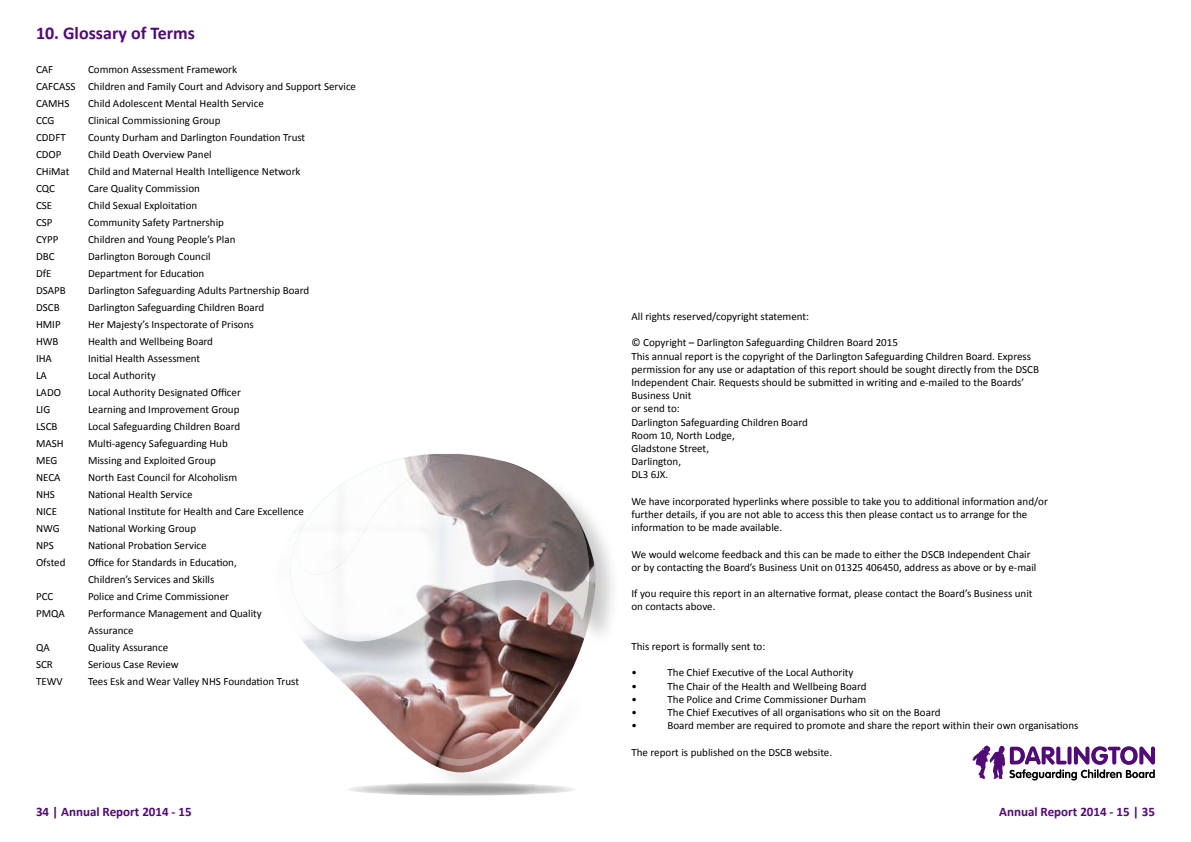
<style>
.page{position:relative;width:1191px;height:842px;background:#fff}
.page>*{position:absolute;margin:0;border:0;box-sizing:border-box;transform-origin:0 0}
.t1{font:700 18px "Calibri";color:#520a76}
.t2{font:700 13px "Calibri";color:#520a76}
.t3{font:11px/13.2px "Calibri";color:#000}
</style>
<div class="page">
<div style="left:294px;top:457px;width:327px;height:341px;background:#000;opacity:.75"></div>
<svg style="left:590px;top:457px;width:24px;height:184px"></svg>
<img style="left:290px;top:453px;width:300px;height:188px">
<img style="left:297px;top:456px;width:171px;height:118px">
<svg style="left:409px;top:680px;width:151px;height:86px"></svg>
<svg style="left:345px;top:783px;width:234px;height:13px;background:#c3c3c3"></svg>
<svg style="left:972px;top:746px;width:183px;height:34px"></svg>
<h1 class="t1" style="left:36px;top:22px;width:161px">10. Glossary of Terms</h1>
<p class="t3" style="left:36px;top:63px;width:19px">CAF</p>
<p class="t3" style="left:36px;top:61px;width:322px;line-height:17px;text-indent:52px">Common Assessment Framework<br>CAFCASS Children and Family Court and Advisory and Support Service<br>CAMHS</p>
<p class="t3" style="left:88px;top:97px;width:177px">Child Adolescent Mental Health Service</p>
<p class="t3" style="left:36px;top:114px;width:20px">CCG</p>
<p class="t3" style="left:88px;top:114px;width:134px">Clinical Commissioning Group</p>
<p class="t3" style="left:36px;top:131px;width:31px">CDDFT</p>
<p class="t3" style="left:88px;top:131px;width:219px">County Durham and Darlington Foundation Trust</p>
<p class="t3" style="left:36px;top:148px;width:27px">CDOP</p>
<p class="t3" style="left:88px;top:148px;width:125px">Child Death Overview Panel</p>
<p class="t3" style="left:36px;top:165px;width:35px">CHiMat</p>
<p class="t3" style="left:88px;top:165px;width:214px">Child and Maternal Health Intelligence Network</p>
<p class="t3" style="left:36px;top:182px;width:21px">CQC</p>
<p class="t3" style="left:88px;top:182px;width:113px">Care Quality Commission</p>
<p class="t3" style="left:36px;top:199px;width:18px">CSE</p>
<p class="t3" style="left:88px;top:199px;width:111px">Child Sexual Exploitation</p>
<p class="t3" style="left:36px;top:216px;width:18px">CSP</p>
<p class="t3" style="left:88px;top:216px;width:137px">Community Safety Partnership</p>
<p class="t3" style="left:36px;top:233px;width:24px">CYPP</p>
<p class="t3" style="left:88px;top:233px;width:149px">Children and Young People’s Plan</p>
<p class="t3" style="left:36px;top:250px;width:20px">DBC</p>
<p class="t3" style="left:88px;top:250px;width:124px">Darlington Borough Council</p>
<p class="t3" style="left:36px;top:267px;width:17px">DfE</p>
<p class="t3" style="left:88px;top:267px;width:118px">Department for Education</p>
<p class="t3" style="left:36px;top:284px;width:31px">DSAPB</p>
<p class="t3" style="left:88px;top:284px;width:223px">Darlington Safeguarding Adults Partnership Board</p>
<p class="t3" style="left:36px;top:301px;width:25px">DSCB</p>
<p class="t3" style="left:88px;top:301px;width:178px">Darlington Safeguarding Children Board</p>
<p class="t3" style="left:36px;top:318px;width:26px">HMIP</p>
<p class="t3" style="left:88px;top:318px;width:167px">Her Majesty’s Inspectorate of Prisons</p>
<p class="t3" style="left:36px;top:335px;width:24px">HWB</p>
<p class="t3" style="left:88px;top:335px;width:127px">Health and Wellbeing Board</p>
<p class="t3" style="left:36px;top:352px;width:17px">IHA</p>
<p class="t3" style="left:88px;top:352px;width:114px">Initial Health Assessment</p>
<p class="t3" style="left:36px;top:369px;width:12px">LA</p>
<p class="t3" style="left:88px;top:369px;width:69px">Local Authority</p>
<p class="t3" style="left:36px;top:386px;width:27px">LADO</p>
<p class="t3" style="left:88px;top:386px;width:154px">Local Authority Designated Officer</p>
<p class="t3" style="left:36px;top:403px;width:16px">LIG</p>
<p class="t3" style="left:88px;top:403px;width:153px">Learning and Improvement Group</p>
<p class="t3" style="left:36px;top:420px;width:23px">LSCB</p>
<p class="t3" style="left:88px;top:420px;width:154px">Local Safeguarding Children Board</p>
<p class="t3" style="left:36px;top:437px;width:29px">MASH</p>
<p class="t3" style="left:88px;top:437px;width:141px">Multi-agency Safeguarding Hub</p>
<p class="t3" style="left:36px;top:454px;width:23px">MEG</p>
<p class="t3" style="left:88px;top:454px;width:129px">Missing and Exploited Group</p>
<p class="t3" style="left:36px;top:471px;width:26px">NECA</p>
<p class="t3" style="left:88px;top:471px;width:151px">North East Council for Alcoholism</p>
<p class="t3" style="left:36px;top:488px;width:21px">NHS</p>
<p class="t3" style="left:88px;top:488px;width:106px">National Health Service</p>
<p class="t3" style="left:36px;top:505px;width:23px">NICE</p>
<p class="t3" style="left:88px;top:505px;width:217px">National Institute for Health and Care Excellence</p>
<p class="t3" style="left:36px;top:522px;width:25px">NWG</p>
<p class="t3" style="left:88px;top:522px;width:110px">National Working Group</p>
<p class="t3" style="left:36px;top:539px;width:19px">NPS</p>
<p class="t3" style="left:88px;top:539px;width:120px">National Probation Service</p>
<p class="t3" style="left:36px;top:556px;width:31px">Ofsted</p>
<p class="t3" style="left:88px;top:554px;width:150px;line-height:17px">Office for Standards in Education,<br>Children’s Services and Skills</p>
<p class="t3" style="left:36px;top:590px;width:19px">PCC</p>
<p class="t3" style="left:88px;top:590px;width:142px">Police and Crime Commissioner</p>
<p class="t3" style="left:36px;top:607px;width:30px">PMQA</p>
<p class="t3" style="left:88px;top:605px;width:175px;line-height:17px">Performance Management and Quality<br>Assurance</p>
<p class="t3" style="left:36px;top:641px;width:15px">QA</p>
<p class="t3" style="left:88px;top:641px;width:82px">Quality Assurance</p>
<p class="t3" style="left:36px;top:658px;width:18px">SCR</p>
<p class="t3" style="left:88px;top:658px;width:92px">Serious Case Review</p>
<p class="t3" style="left:36px;top:675px;width:28px">TEWV</p>
<p class="t3" style="left:88px;top:675px;width:212px">Tees Esk and Wear Valley NHS Foundation Trust</p>
<p class="t3" style="left:631px;top:310px;width:179px">All rights reserved/copyright statement:</p>
<p class="t3" style="left:631px;top:336px;width:409px">© Copyright – Darlington Safeguarding Children Board 2015<br>This annual report is the copyright of the Darlington Safeguarding Children Board. Express permission for any use or adaptation of this report should be sought directly from the DSCB Independent Chair. Requests should be submitted in writing and e-mailed to the Boards’ Business Unit<br>or send to:<br>Darlington Safeguarding Children Board<br>Room 10, North Lodge,<br>Gladstone Street,<br>Darlington,<br>DL3 6JX.</p>
<p class="t3" style="left:631px;top:495px;width:418px">We have incorporated hyperlinks where possible to take you to additional information and/or further details, if you are not able to access this then please contact us to arrange for the information to be made available.</p>
<p class="t3" style="left:631px;top:547px;width:406px">We would welcome feedback and this can be made to either the DSCB Independent Chair or by contacting the Board’s Business Unit on 01325 406450, address as above or by e-mail</p>
<p class="t3" style="left:631px;top:587px;width:402px">If you require this report in an alternative format, please contact the Board’s Business unit on contacts above.</p>
<p class="t3" style="left:631px;top:640px;width:135px">This report is formally sent to:</p>
<p class="t3" style="left:631px;top:666px;width:7px">•</p>
<p class="t3" style="left:667px;top:666px;width:187px">The Chief Executive of the Local Authority</p>
<p class="t3" style="left:631px;top:679px;width:7px">•</p>
<p class="t3" style="left:667px;top:679px;width:200px">The Chair of the Health and Wellbeing Board</p>
<p class="t3" style="left:631px;top:693px;width:7px">•</p>
<p class="t3" style="left:667px;top:693px;width:200px">The Police and Crime Commissioner Durham</p>
<p class="t3" style="left:631px;top:706px;width:7px">•</p>
<p class="t3" style="left:667px;top:706px;width:274px">The Chief Executives of all organisations who sit on the Board</p>
<p class="t3" style="left:631px;top:719px;width:7px">•</p>
<p class="t3" style="left:667px;top:719px;width:412px">Board member are required to promote and share the report within their own organisations</p>
<p class="t3" style="left:631px;top:745px;width:202px">The report is published on the DSCB website.</p>
<p class="t2" style="left:36px;top:803px;width:157px">34 | Annual Report 2014 - 15</p>
<p class="t2" style="left:999px;top:803px;width:157px">Annual Report 2014 - 15 | 35</p>
</div>
